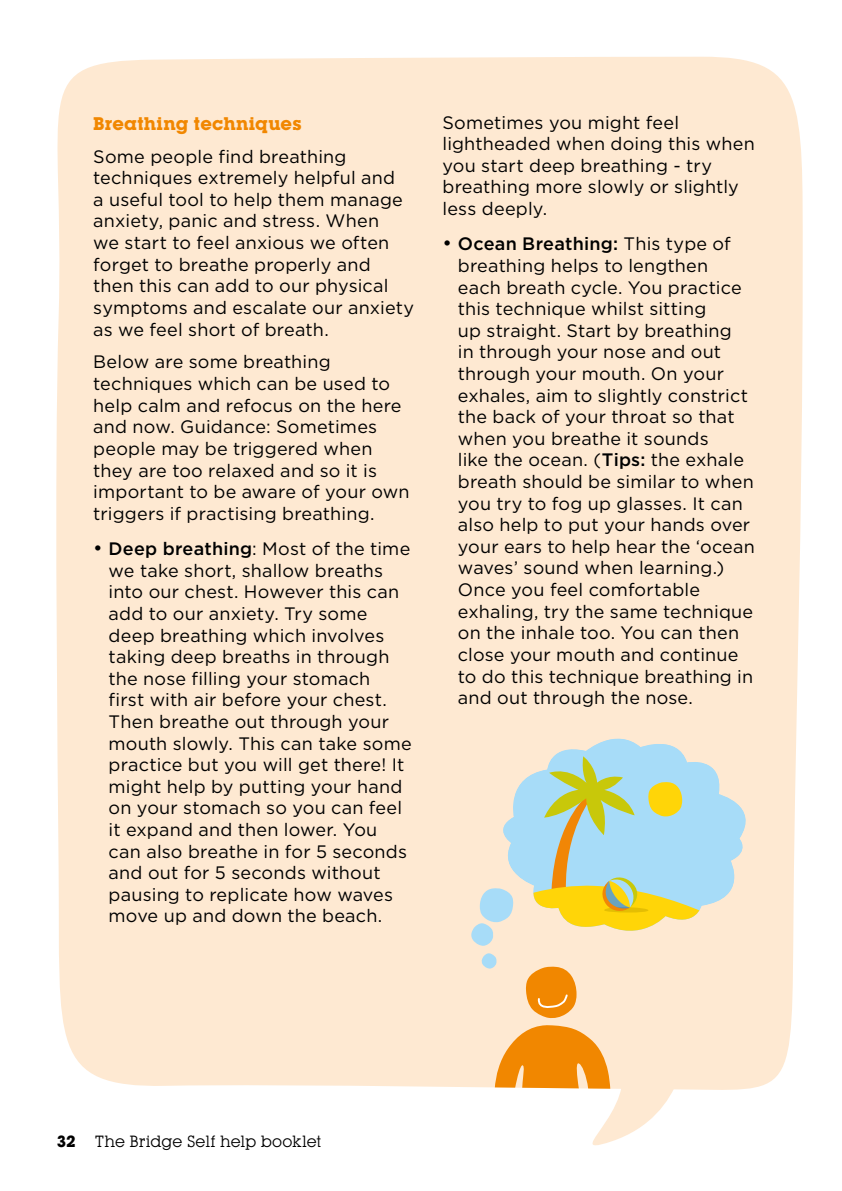
<style>
.page{position:relative;width:842px;height:1191px;background:#fff}
.page>*{position:absolute;margin:0;border:0;box-sizing:border-box;transform-origin:0 0}
.t1{font:18px/21.6px "Gotham HTF";letter-spacing:.01em;color:#000}
.t2{font:700 18px "Lubalin Graph IT Cby BT";letter-spacing:.01em;color:#f18700}
.t3{font:16px "Lubalin Graph IT Cby BT";letter-spacing:-.005em;color:#000}
.s1{font-size:20px}
.s2{font-weight:500}
.s3{font-weight:700}
</style>
<div class="page">
<div style="left:56px;top:57px;width:747px;height:1033px;background:#fee9d2"></div>
<svg style="left:526px;top:966px;width:50px;height:52px;background:#f39d31"></svg>
<svg style="left:495px;top:1025px;width:194px;height:121px"></svg>
<svg style="left:481px;top:953px;width:16px;height:15px"></svg>
<div style="left:492px;top:726px;width:269px;height:7px;background:#fee9d2"></div>
<svg style="left:492px;top:733px;width:269px;height:209px;background:#f0e6d8"></svg>
<svg style="left:471px;top:756px;width:278px;height:190px;background:#cfdcc2"></svg>
<p class="t2" style="left:93px;top:112px;width:210px">Breathing techniques</p>
<p class="t1" style="left:93px;top:145px;width:322px">Some people find breathing techniques extremely helpful and<br>a useful tool to help them manage anxiety, panic and stress. When<br>we start to feel anxious we often forget to breathe properly and then this can add to our physical symptoms and escalate our anxiety as we feel short of breath.</p>
<p class="t1" style="left:93px;top:351px;width:318px">Below are some breathing techniques which can be used to help calm and refocus on the here and now. Guidance: Sometimes people may be triggered when they are too relaxed and so it is important to be aware of your own triggers if practising breathing.</p>
<p class="t1" style="left:109px;top:537px;width:305px;text-indent:-15px"><span class="s1">•</span> <span class="s2">Deep breathing</span>: Most of the time we take short, shallow breaths into our chest. However this can add to our anxiety. Try some deep breathing which involves taking deep breaths in through the nose filling your stomach<br>first with air before your chest.<br>Then breathe out through your mouth slowly. This can take some practice but you will get there! It might help by putting your hand on your stomach so you can feel it expand and then lower. You can also breathe in for 5 seconds and out for 5 seconds without pausing to replicate how waves move up and down the beach.</p>
<p class="t1" style="left:442px;top:111px;width:314px">Sometimes you might feel lightheaded when doing this when you start deep breathing - try breathing more slowly or slightly less deeply.</p>
<p class="t1" style="left:458px;top:233px;width:299px;text-indent:-15px"><span class="s1">•</span> <span class="s2">Ocean Breathing:</span> This type of breathing helps to lengthen each breath cycle. You practice this technique whilst sitting<br>up straight. Start by breathing<br>in through your nose and out through your mouth. On your exhales, aim to slightly constrict the back of your throat so that when you breathe it sounds<br>like the ocean. (<span class="s2">Tips:</span> the exhale breath should be similar to when you try to fog up glasses. It can also help to put your hands over your ears to help hear the ‘ocean waves’ sound when learning.)<br>Once you feel comfortable exhaling, try the same technique on the inhale too. You can then close your mouth and continue to do this technique breathing in and out through the nose.</p>
<p class="t3" style="left:57px;top:1131px;width:266px"><span class="s3">32</span> The Bridge Self help booklet</p>
</div>
